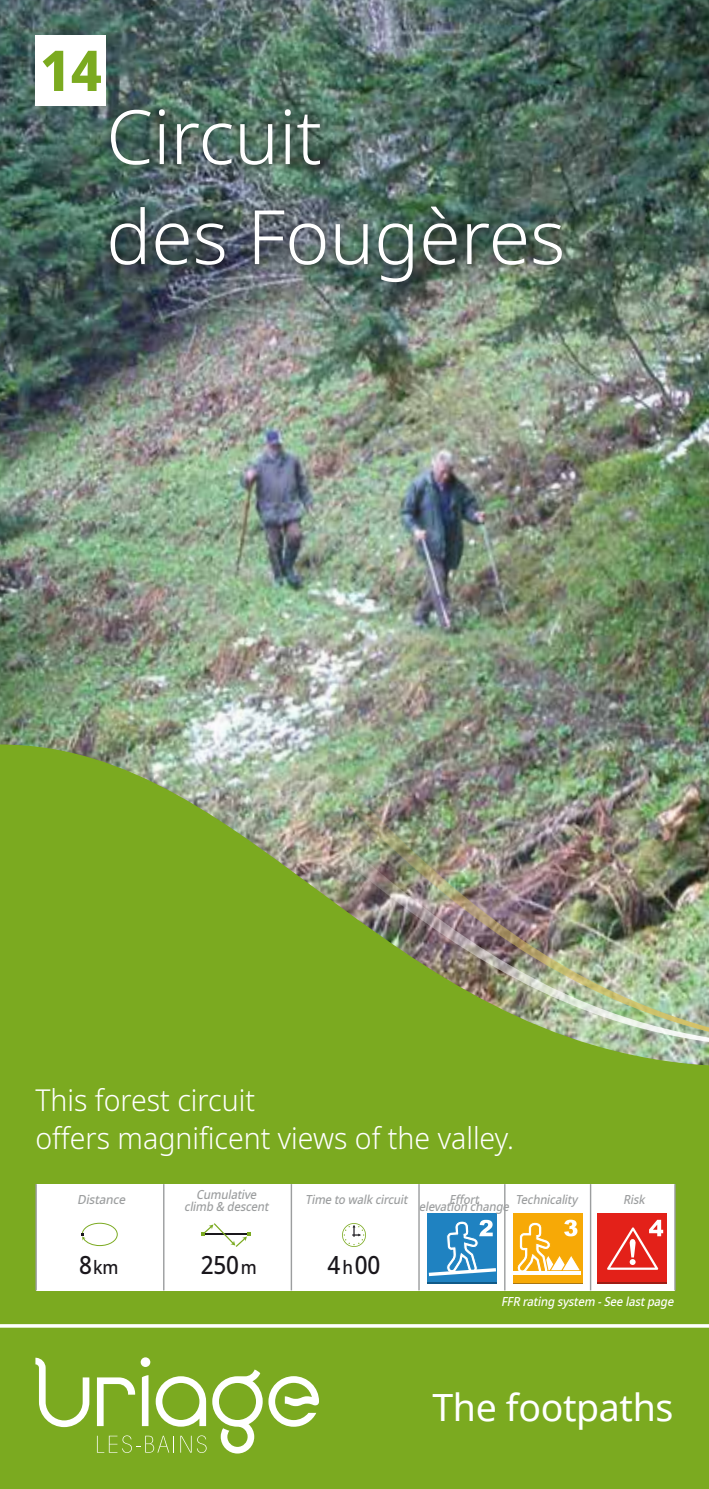
<style>
.page{position:relative;width:709px;height:1489px;background:#fff}
.page>*{position:absolute;margin:0;border:0;box-sizing:border-box;transform-origin:0 0}
.t1{font:300 75px/100px "Noto Sans";color:#fff}
.t2{font:800 56.25px "Noto Sans";color:#7baa20;scale:.95 1}
.t3{font:37.5px "Noto Sans";letter-spacing:-.01em;color:#fff}
.t4{font:300 30px/37.5px "Noto Sans";color:#fff;scale:.95 1}
.t5{font:500 25px "Noto Sans";color:#1a171c;scale:.9 1}
.t6{font:500 18.75px "Noto Sans";color:#1a171c;scale:.9 1}
.t7{font:italic 500 12.5px "Noto Sans";color:#9c9e9f;scale:.9 1}
.t8{font:italic 500 12.5px "Noto Sans";color:#fff;scale:.9 1}
.t9{font:italic 500 12.5px "Noto Sans";color:#9c9e9f;scale:.95 1}
.s1{font-size:25px}
.s2{font-size:18.75px}
</style>
<div class="page">
<img style="left:0;top:0;width:709px;height:640px">
<div style="left:0;top:1045px;width:709px;height:443px;background:#7baa20"></div>
<svg style="left:0;top:640px;width:709px;height:405px;background:#7ca634"></svg>
<img style="left:9px;top:544px;width:700px;height:495px">
<div style="left:141px;top:1357px;width:9px;height:9px;background:#fff;border-radius:50%"></div>
<svg style="left:35px;top:1357px;width:54px;height:69px"></svg>
<svg style="left:97px;top:1369px;width:222px;height:84px"></svg>
<svg style="left:0;top:1323px;width:709px;height:4px"></svg>
<div style="left:35px;top:35px;width:71px;height:71px;background:#fff"></div>
<div style="left:36px;top:1183px;width:638px;height:107px;background:#fff"></div>
<div style="left:427px;top:1213px;width:70px;height:69px;background:#1f82c1"></div>
<hr style="left:427px;top:1282px;width:70px;height:1px;background:#105a88">
<svg style="left:429px;top:1219px;width:67px;height:56px"></svg>
<hr style="left:513px;top:1282px;width:69px;height:1px;background:#aa7611">
<div style="left:513px;top:1213px;width:69px;height:69px;background:#f7a906"></div>
<svg style="left:516px;top:1219px;width:65px;height:56px"></svg>
<hr style="left:514px;top:1271px;width:67px;height:3px;background:#fff">
<div style="left:597px;top:1213px;width:70px;height:69px;background:#e32119"></div>
<hr style="left:597px;top:1282px;width:70px;height:1px;background:#9e1d15">
<svg style="left:607px;top:1219px;width:56px;height:50px"></svg>
<hr style="left:590px;top:1183px;width:1px;height:107px;background:#9c9e9f">
<hr style="left:504px;top:1183px;width:1px;height:107px;background:#9c9e9f">
<hr style="left:418px;top:1183px;width:2px;height:107px;background:#9c9e9f">
<hr style="left:291px;top:1183px;width:1px;height:107px;background:#9c9e9f">
<hr style="left:163px;top:1183px;width:1px;height:107px;background:#9c9e9f">
<hr style="left:35px;top:1183px;width:2px;height:107px;background:#9c9e9f">
<hr style="left:674px;top:1183px;width:1px;height:107px;background:#9c9e9f">
<svg style="left:342px;top:1223px;width:24px;height:23px"></svg>
<svg style="left:201px;top:1223px;width:49px;height:23px"></svg>
<svg style="left:81px;top:1222px;width:37px;height:23px"></svg>
<div style="left:100px;top:99px;width:472px;height:194px;background:#1a171c;opacity:.35"></div>
<h2 class="t2" style="left:40px;top:29px;width:67px">14</h2>
<h1 class="t1" style="left:106px;top:89px;width:460px">Circuit<br>des Fougères</h1>
<h3 class="t4" style="left:35px;top:1082px;width:505px">This forest circuit<br>offers magnificent views of the valley.</h3>
<p class="t9" style="left:77px;top:1190px;width:56px">Distance</p>
<p class="t7" style="left:196px;top:1185px;width:72px">Cumulative</p>
<p class="t7" style="left:305px;top:1190px;width:119px">Time to walk circuit</p>
<p class="t7" style="left:449px;top:1190px;width:38px">Effort</p>
<p class="t7" style="left:515px;top:1190px;width:74px">Technicality</p>
<p class="t7" style="left:623px;top:1190px;width:29px">Risk</p>
<p class="t7" style="left:184px;top:1197px;width:98px">climb &amp; descent</p>
<p class="t7" style="left:419px;top:1197px;width:105px">elevation change</p>
<h3 class="t6" style="left:79px;top:1253px;width:45px"><span class="s1">8</span>km</h3>
<h3 class="t5" style="left:201px;top:1247px;width:63px">250<span class="s2">m</span></h3>
<h3 class="t5" style="left:327px;top:1247px;width:61px">4<span class="s2">h</span>00</h3>
<p class="t8" style="left:501px;top:1292px;width:197px">FFR rating system -See lastpage</p>
<h3 class="t3" style="left:432px;top:1381px;width:243px">The footpaths</h3>
</div>
